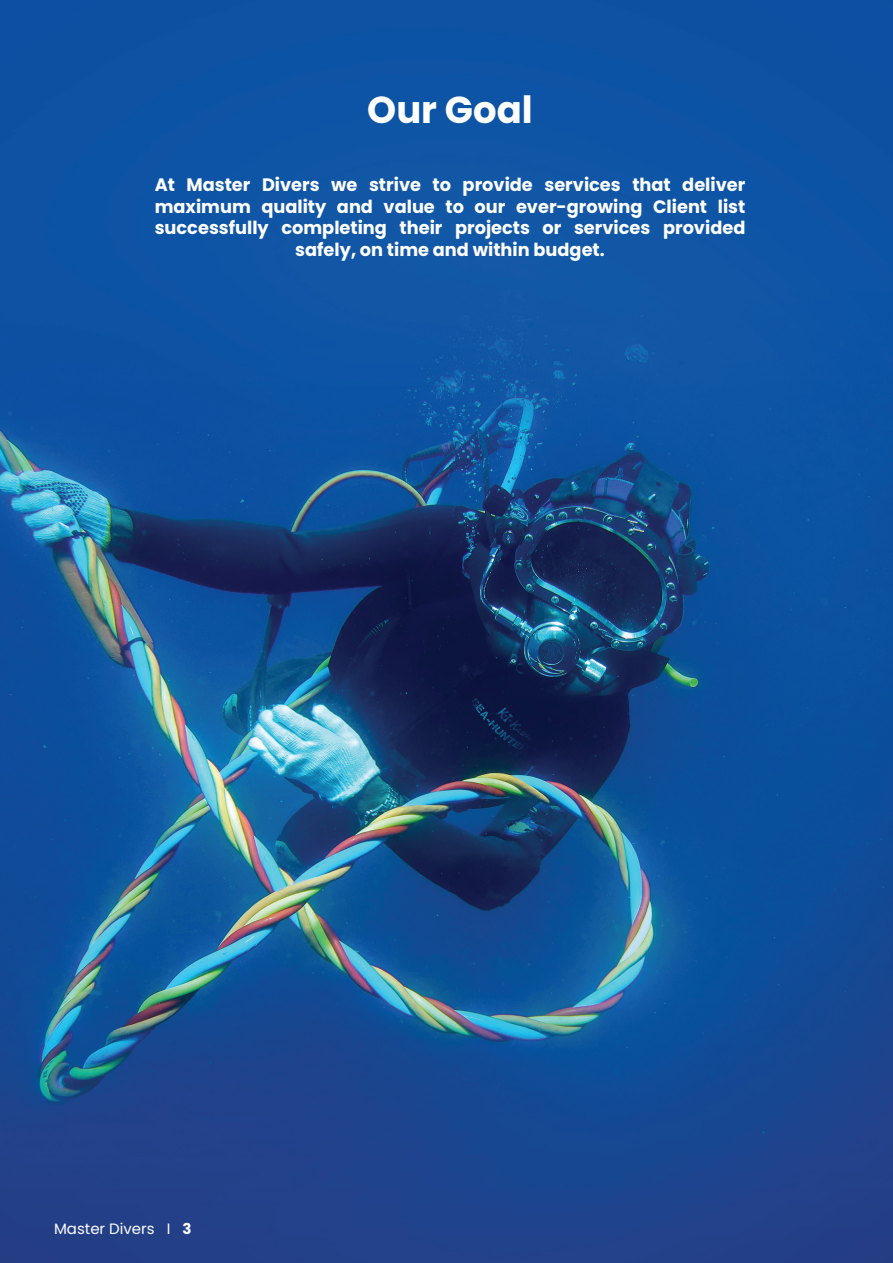
<style>
.page{position:relative;width:893px;height:1263px;background:#fff}
.page>*{position:absolute;margin:0;border:0;box-sizing:border-box;transform-origin:0 0}
.H2_Dark{font:700 37.5px "Poppins";color:#fff}
.Body_Dark{font:700 18px/21.6px "Poppins";color:#fff;text-align:center}
.t1{font:15px "Poppins";color:#fff}
.s1{font-weight:700}
</style>
<div class="page">
<img style="left:0;top:0;width:893px;height:1263px">
<p class="H2_Dark" style="left:367px;top:89px;width:167px">Our Goal</p>
<p class="Body_Dark" style="left:155px;top:174px;width:592px">At Master Divers we strive to provide services that deliver maximum quality and value to our ever-growing Client list successfully completing their projects or services provided safely, on time and within budget.</p>
<p class="t1" style="left:54px;top:1220px;width:139px">Master Divers I <span class="s1">3</span></p>
</div>
